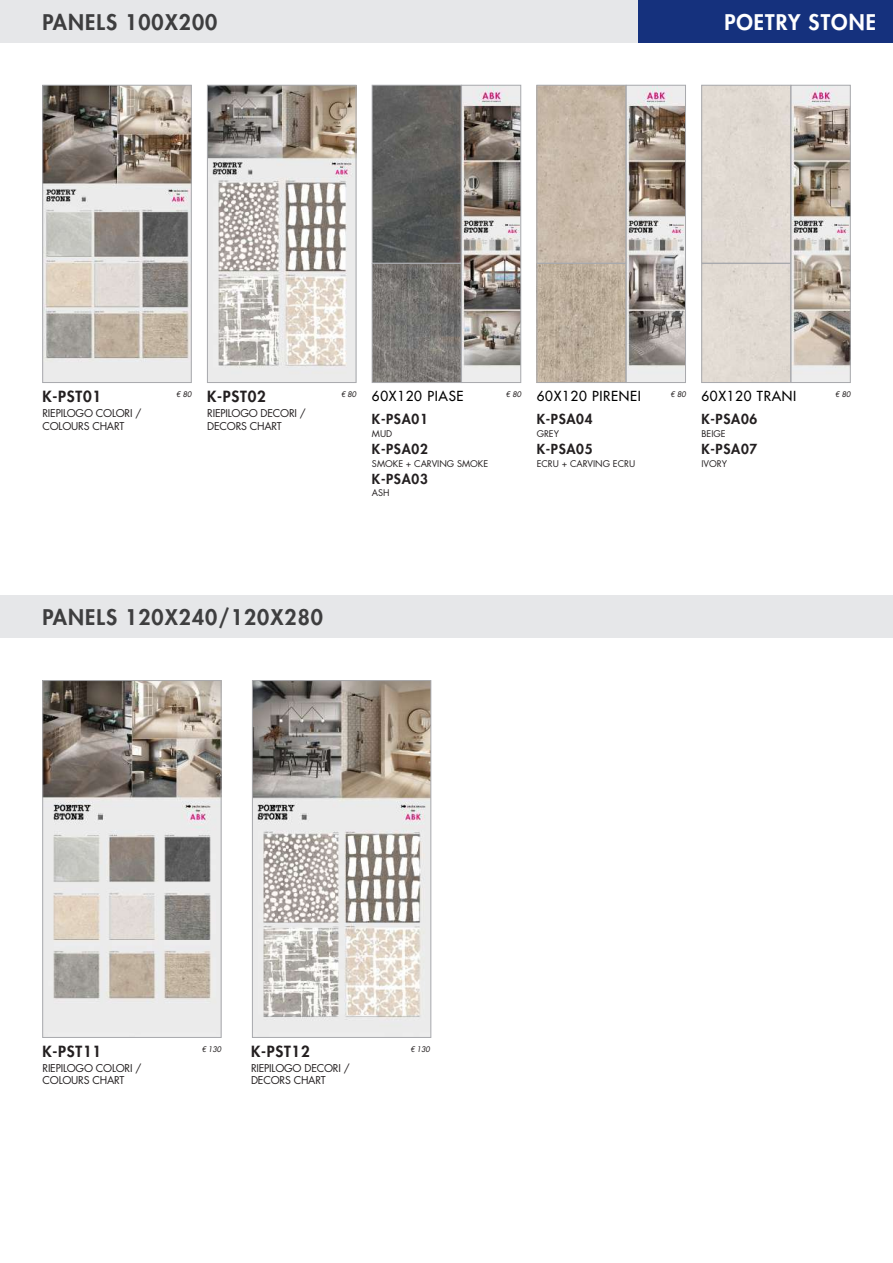
<style>
.page{position:relative;width:893px;height:1263px;background:#fff}
.page>*{position:absolute;margin:0;border:0;box-sizing:border-box;transform-origin:0 0}
.t1{font:800 21px "Futura Std";letter-spacing:.05em;color:#3e3e3f}
.t2{font:800 21px "Futura Std";letter-spacing:.05em;color:#fff}
.t3{font:800 15px "Futura Std";letter-spacing:.05em;color:#231f20}
.t4{font:800 13.5px "Futura Std";letter-spacing:.05em;color:#231f20}
.t5{font:500 13.5px "Futura Std";letter-spacing:.05em;color:#000}
.t6{font:10.5px/12.6px "Futura Std";letter-spacing:-.02em;color:#231f20}
.t7{font:9px "Futura Std";color:#231f20}
.t8{font:italic 500 7.5px "Futura Std";color:#231f20}
</style>
<div class="page">
<div style="left:638px;top:0;width:255px;height:43px;background:#15317d"></div>
<div style="left:0;top:0;width:638px;height:43px;background:#e6e7e9"></div>
<div style="left:0;top:595px;width:893px;height:43px;background:#e6e7e9"></div>
<img style="left:44px;top:87px;width:145px;height:294px">
<div style="left:42px;top:85px;width:149px;height:298px;border:1px solid #a8a9ad"></div>
<img style="left:209px;top:87px;width:145px;height:294px">
<div style="left:207px;top:85px;width:149px;height:298px;border:1px solid #a8a9ad"></div>
<img style="left:374px;top:87px;width:145px;height:294px">
<div style="left:372px;top:85px;width:89px;height:178px;border:1px solid #a8a9ad"></div>
<img style="left:539px;top:87px;width:145px;height:294px">
<div style="left:537px;top:85px;width:89px;height:178px;border:1px solid #a8a9ad"></div>
<img style="left:703px;top:87px;width:145px;height:294px">
<div style="left:701px;top:85px;width:90px;height:178px;border:1px solid #a8a9ad"></div>
<div style="left:372px;top:263px;width:89px;height:120px;border:1px solid #a8a9ad"></div>
<div style="left:537px;top:263px;width:89px;height:120px;border:1px solid #a8a9ad"></div>
<div style="left:701px;top:263px;width:90px;height:120px;border:1px solid #a8a9ad"></div>
<div style="left:461px;top:85px;width:60px;height:298px;border:1px solid #a8a9ad"></div>
<div style="left:626px;top:85px;width:60px;height:298px;border:1px solid #a8a9ad"></div>
<div style="left:791px;top:85px;width:59px;height:298px;border:1px solid #a8a9ad"></div>
<img style="left:45px;top:682px;width:174px;height:353px">
<div style="left:43px;top:680px;width:178px;height:357px;border:1px solid #a8a9ad"></div>
<img style="left:254px;top:682px;width:175px;height:353px">
<div style="left:252px;top:680px;width:179px;height:357px;border:1px solid #a8a9ad"></div>
<h1 class="t1" style="left:43px;top:9px;width:176px">PANELS 100X200</h1>
<h1 class="t2" style="left:724px;top:9px;width:153px">POETRY STONE</h1>
<h2 class="t3" style="left:42px;top:387px;width:60px">K-PST01</h2>
<h2 class="t3" style="left:207px;top:387px;width:60px">K-PST02</h2>
<p class="t5" style="left:372px;top:388px;width:93px">60X120 PIASE</p>
<p class="t5" style="left:537px;top:388px;width:106px">60X120 PIRENEI</p>
<p class="t5" style="left:701px;top:388px;width:96px">60X120 TRANI</p>
<p class="t6" style="left:42px;top:407px;width:100px">RIEPILOGO COLORI /<br>COLOURS CHART</p>
<p class="t6" style="left:207px;top:407px;width:100px">RIEPILOGO DECORI /<br>DECORS CHART</p>
<p class="t8" style="left:176px;top:390px;width:17px">€ 80</p>
<p class="t8" style="left:341px;top:390px;width:17px">€ 80</p>
<p class="t8" style="left:506px;top:390px;width:17px">€ 80</p>
<p class="t8" style="left:671px;top:390px;width:17px">€ 80</p>
<p class="t8" style="left:835px;top:390px;width:17px">€ 80</p>
<p class="t4" style="left:701px;top:411px;width:57px">K-PSA06</p>
<p class="t7" style="left:701px;top:428px;width:26px">BEIGE</p>
<p class="t4" style="left:701px;top:441px;width:57px">K-PSA07</p>
<p class="t7" style="left:701px;top:458px;width:27px">IVORY</p>
<p class="t4" style="left:372px;top:411px;width:57px">K-PSA01</p>
<p class="t7" style="left:372px;top:428px;width:22px">MUD</p>
<p class="t4" style="left:372px;top:441px;width:57px">K-PSA02</p>
<p class="t7" style="left:372px;top:458px;width:118px">SMOKE + CARVING SMOKE</p>
<p class="t4" style="left:372px;top:470px;width:57px">K-PSA03</p>
<p class="t7" style="left:372px;top:487px;width:19px">ASH</p>
<p class="t4" style="left:537px;top:411px;width:57px">K-PSA04</p>
<p class="t7" style="left:537px;top:428px;width:24px">GREY</p>
<p class="t4" style="left:537px;top:441px;width:57px">K-PSA05</p>
<p class="t7" style="left:537px;top:458px;width:100px">ECRU + CARVING ECRU</p>
<h1 class="t1" style="left:43px;top:604px;width:282px">PANELS 120X240/120X280</h1>
<h2 class="t3" style="left:43px;top:1041px;width:60px">K-PST11</h2>
<h2 class="t3" style="left:251px;top:1041px;width:60px">K-PST12</h2>
<p class="t6" style="left:43px;top:1062px;width:100px">RIEPILOGO COLORI /<br>COLOURS CHART</p>
<p class="t6" style="left:251px;top:1062px;width:100px">RIEPILOGO DECORI /<br>DECORS CHART</p>
<p class="t8" style="left:202px;top:1045px;width:21px">€ 130</p>
<p class="t8" style="left:410px;top:1045px;width:21px">€ 130</p>
</div>
